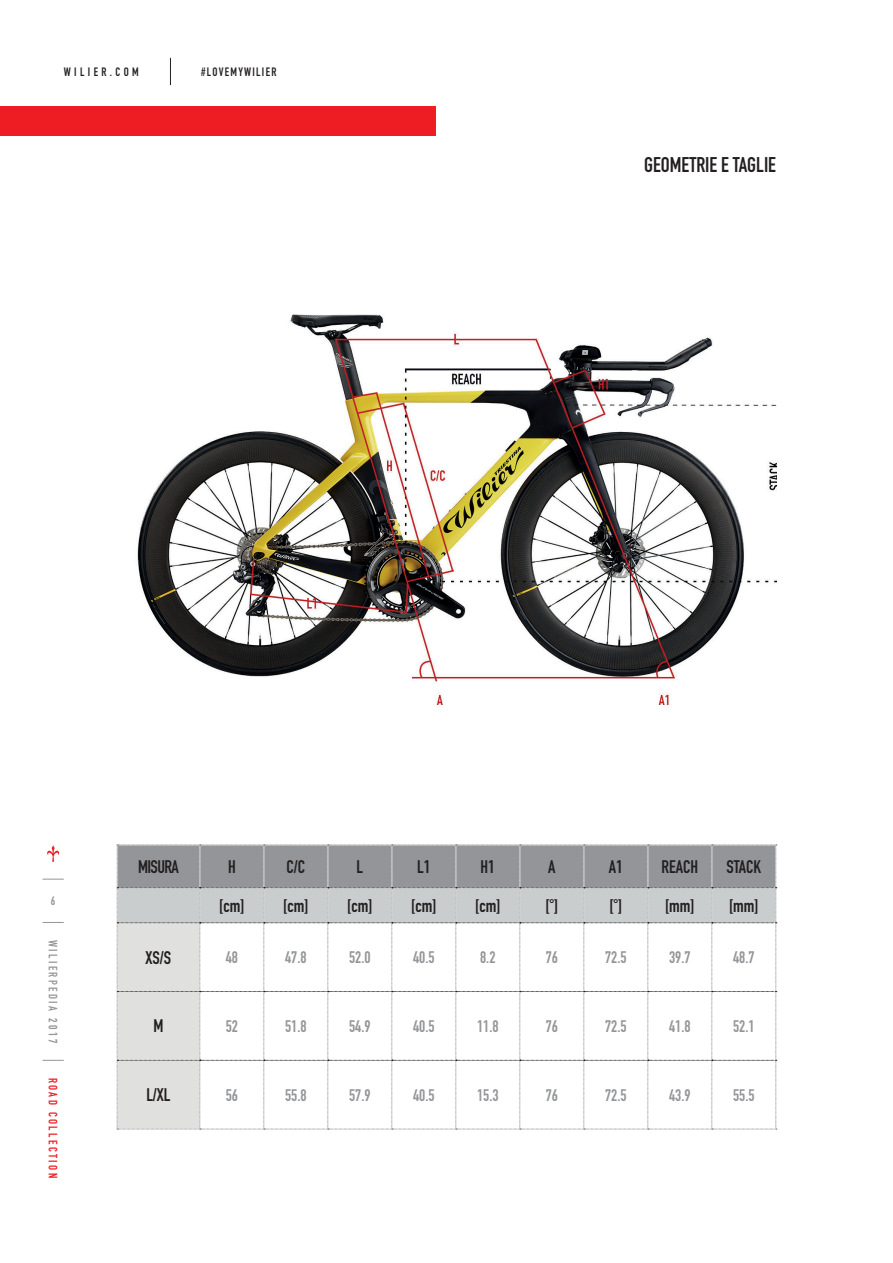
<style>
.page{position:relative;width:893px;height:1263px;background:#fff}
.page>*{position:absolute;margin:0;border:0;box-sizing:border-box;transform-origin:0 0}
.t1{font:21px "DIN Engschrift Std";color:#231f20}
.t2{font:18px "DIN Engschrift Std";color:#231f20}
.t3{font:16.5px "DIN Engschrift Std";color:#939598}
.t4{font:12px "DIN Engschrift Std";letter-spacing:.2em;color:#939598}
.t5{font:12px "DIN Engschrift Std";letter-spacing:.2em;color:#ee1d23}
.t6{font:12px "DIN Engschrift Std";letter-spacing:.105em;color:#231f20}
.t7{font:12px "DIN Engschrift Std";letter-spacing:.285em;color:#231f20}
</style>
<div class="page">
<img style="left:137px;top:314px;width:639px;height:390px">
<svg style="left:117px;top:845px;width:660px;height:285px"></svg>
<div style="left:0;top:106px;width:436px;height:30px;background:#ee1d23"></div>
<svg style="left:43px;top:1060px;width:21px;height:1px"></svg>
<svg style="left:43px;top:922px;width:21px;height:1px"></svg>
<svg style="left:43px;top:879px;width:21px;height:1px"></svg>
<svg style="left:47px;top:845px;width:13px;height:17px"></svg>
<svg style="left:170px;top:58px;width:1px;height:27px"></svg>
<p class="t7" style="left:64px;top:64px;width:77px">WILIER.COM</p>
<p class="t6" style="left:201px;top:64px;width:77px">#LOVEMYWILIER</p>
<p class="t1" style="left:644px;top:153px;width:133px">GEOMETRIE E TAGLIE</p>
<p class="t4" style="left:51px;top:894px;width:6px">6</p>
<p class="t4" style="left:60px;top:940px;width:105px;rotate:90deg">WILIERPEDIA 2017</p>
<p class="t5" style="left:60px;top:1078px;width:102px;rotate:90deg">ROAD COLLECTION</p>
<p class="t2" style="left:138px;top:856px;width:42px">MISURA</p>
<p class="t2" style="left:228px;top:856px;width:9px">H</p>
<p class="t2" style="left:287px;top:856px;width:20px">C/C</p>
<p class="t2" style="left:356px;top:856px;width:8px">L</p>
<p class="t2" style="left:417px;top:856px;width:15px">L1</p>
<p class="t2" style="left:481px;top:856px;width:16px">H1</p>
<p class="t2" style="left:548px;top:856px;width:9px">A</p>
<p class="t2" style="left:609px;top:856px;width:16px">A1</p>
<p class="t2" style="left:661px;top:856px;width:38px">REACH</p>
<p class="t2" style="left:726px;top:856px;width:36px">STACK</p>
<p class="t2" style="left:219px;top:895px;width:27px">[cm]</p>
<p class="t2" style="left:283px;top:895px;width:27px">[cm]</p>
<p class="t2" style="left:347px;top:895px;width:27px">[cm]</p>
<p class="t2" style="left:411px;top:895px;width:27px">[cm]</p>
<p class="t2" style="left:475px;top:895px;width:27px">[cm]</p>
<p class="t2" style="left:545px;top:895px;width:14px">[°]</p>
<p class="t2" style="left:609px;top:895px;width:14px">[°]</p>
<p class="t2" style="left:665px;top:895px;width:31px">[mm]</p>
<p class="t2" style="left:729px;top:895px;width:31px">[mm]</p>
<p class="t2" style="left:146px;top:947px;width:27px">XS/S</p>
<p class="t3" style="left:226px;top:947px;width:14px">48</p>
<p class="t3" style="left:285px;top:947px;width:23px">47.8</p>
<p class="t3" style="left:349px;top:947px;width:23px">52.0</p>
<p class="t3" style="left:413px;top:947px;width:23px">40.5</p>
<p class="t3" style="left:480px;top:947px;width:17px">8.2</p>
<p class="t3" style="left:546px;top:947px;width:14px">76</p>
<p class="t3" style="left:605px;top:947px;width:23px">72.5</p>
<p class="t3" style="left:669px;top:947px;width:23px">39.7</p>
<p class="t3" style="left:733px;top:947px;width:23px">48.7</p>
<p class="t2" style="left:153px;top:1015px;width:12px">M</p>
<p class="t3" style="left:226px;top:1016px;width:14px">52</p>
<p class="t3" style="left:285px;top:1016px;width:23px">51.8</p>
<p class="t3" style="left:349px;top:1016px;width:23px">54.9</p>
<p class="t3" style="left:413px;top:1016px;width:23px">40.5</p>
<p class="t3" style="left:477px;top:1016px;width:23px">11.8</p>
<p class="t3" style="left:546px;top:1016px;width:14px">76</p>
<p class="t3" style="left:605px;top:1016px;width:23px">72.5</p>
<p class="t3" style="left:669px;top:1016px;width:23px">41.8</p>
<p class="t3" style="left:733px;top:1016px;width:23px">52.1</p>
<p class="t2" style="left:146px;top:1084px;width:26px">L/XL</p>
<p class="t3" style="left:226px;top:1085px;width:14px">56</p>
<p class="t3" style="left:285px;top:1085px;width:23px">55.8</p>
<p class="t3" style="left:349px;top:1085px;width:23px">57.9</p>
<p class="t3" style="left:413px;top:1085px;width:23px">40.5</p>
<p class="t3" style="left:477px;top:1085px;width:23px">15.3</p>
<p class="t3" style="left:546px;top:1085px;width:14px">76</p>
<p class="t3" style="left:605px;top:1085px;width:23px">72.5</p>
<p class="t3" style="left:669px;top:1085px;width:23px">43.9</p>
<p class="t3" style="left:733px;top:1085px;width:23px">55.5</p>
</div>
